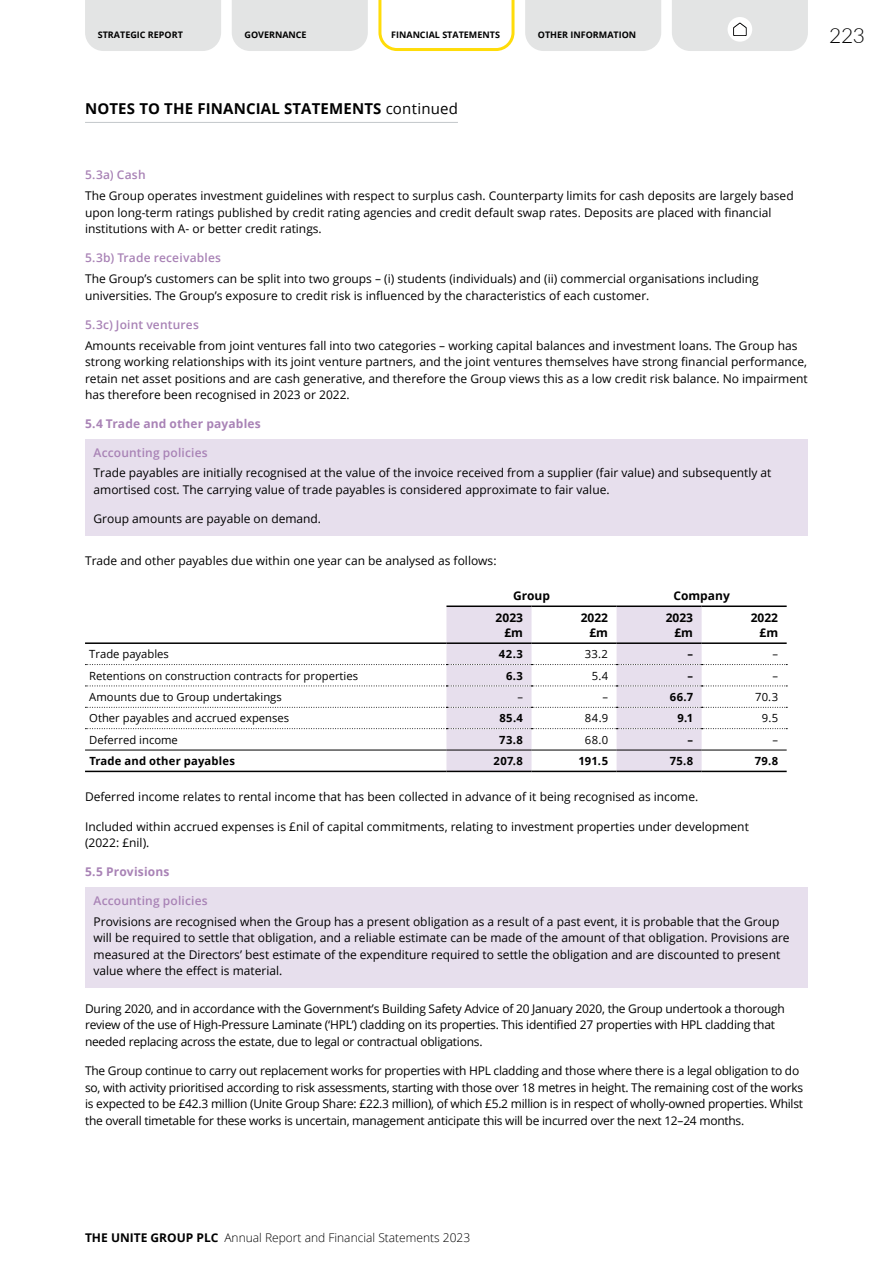
<style>
.page{position:relative;width:893px;height:1263px;background:#fff}
.page>*{position:absolute;margin:0;border:0;box-sizing:border-box;transform-origin:0 0}
.t1{font:300 21px "Lato";color:#000}
.t2{font:700 15px "Open Sans";letter-spacing:.01em;color:#000}
.t3{font:12px/16.5px "Open Sans";color:#000}
.t4{font:12px/16.5px "Open Sans";letter-spacing:-.02em;color:#000}
.t5{font:600 12px "Open Sans";letter-spacing:.015em;color:#a983b6}
.t6{font:300 12px "Open Sans";color:#000}
.t7{font:700 12px "Open Sans";letter-spacing:.015em;color:#a983b6}
.t8{font:700 12px/15px "Open Sans";color:#000;text-align:right}
.t9{font:11.25px "Open Sans";color:#000}
.t10{font:700 11.25px "Open Sans";letter-spacing:.02em;color:#000}
.t11{font:700 9px "Open Sans";color:#000}
.s1{font-weight:400}
.s2{font-weight:700}
</style>
<div class="page">
<div style="left:85px;top:439px;width:723px;height:97px;background:#e7dfed"></div>
<svg style="left:85px;top:607px;width:702px;height:164px"></svg>
<hr style="left:85px;top:642px;width:361px;height:2px;background:#000">
<hr style="left:85px;top:750px;width:361px;height:1px;background:#000">
<hr style="left:446px;top:750px;width:85px;height:1px;background:#000">
<hr style="left:531px;top:750px;width:86px;height:1px;background:#000">
<hr style="left:617px;top:750px;width:85px;height:1px;background:#000">
<hr style="left:702px;top:750px;width:85px;height:1px;background:#000">
<hr style="left:85px;top:771px;width:361px;height:1px;background:#000">
<hr style="left:446px;top:771px;width:85px;height:1px;background:#000">
<hr style="left:531px;top:771px;width:86px;height:1px;background:#000">
<hr style="left:617px;top:771px;width:85px;height:1px;background:#000">
<hr style="left:702px;top:771px;width:85px;height:1px;background:#000">
<hr style="left:446px;top:642px;width:85px;height:2px;background:#000">
<hr style="left:531px;top:642px;width:86px;height:2px;background:#000">
<hr style="left:617px;top:642px;width:85px;height:2px;background:#000">
<hr style="left:702px;top:642px;width:85px;height:2px;background:#000">
<hr style="left:446px;top:605px;width:85px;height:2px;background:#000">
<hr style="left:531px;top:605px;width:86px;height:2px;background:#000">
<hr style="left:617px;top:605px;width:85px;height:2px;background:#000">
<hr style="left:702px;top:605px;width:85px;height:2px;background:#000">
<div style="left:85px;top:887px;width:723px;height:101px;background:#e7dfed"></div>
<hr style="left:85px;top:122px;width:373px;height:1px;background:#c3c7ca">
<svg style="left:378px;top:0;width:137px;height:51px"></svg>
<div style="left:232px;top:0;width:136px;height:51px;background:#e3e4e4"></div>
<div style="left:85px;top:0;width:136px;height:51px;background:#e3e4e4"></div>
<div style="left:525px;top:0;width:136px;height:51px;background:#e3e4e4"></div>
<svg style="left:672px;top:0;width:136px;height:51px"></svg>
<p class="t11" style="left:98px;top:29px;width:87px">STRATEGIC REPORT</p>
<p class="t11" style="left:244px;top:29px;width:64px">GOVERNANCE</p>
<p class="t11" style="left:391px;top:29px;width:110px">FINANCIAL STATEMENTS</p>
<p class="t11" style="left:538px;top:29px;width:100px">OTHER INFORMATION</p>
<h1 class="t1" style="left:829px;top:20px;width:37px">223</h1>
<p class="t2" style="left:85px;top:97px;width:375px">NOTES TO THE FINANCIAL STATEMENTS <span class="s1">continued</span></p>
<p class="t5" style="left:85px;top:167px;width:62px">5.3a) Cash</p>
<p class="t3" style="left:85px;top:187px;width:710px">The Group operates investment guidelines with respect to surplus cash. Counterparty limits for cash deposits are largely based upon long-term ratings published by credit rating agencies and credit default swap rates. Deposits are placed with financial institutions with A- or better credit ratings.</p>
<p class="t5" style="left:85px;top:250px;width:138px">5.3b) Trade receivables</p>
<p class="t3" style="left:85px;top:270px;width:675px">The Group’s customers can be split into two groups – (i) students (individuals) and (ii) commercial organisations including universities. The Group’s exposure to credit risk is influenced by the characteristics of each customer.</p>
<p class="t5" style="left:85px;top:316px;width:115px">5.3c) Joint ventures</p>
<p class="t3" style="left:85px;top:337px;width:724px">Amounts receivable from joint ventures fall into two categories – working capital balances and investment loans. The Group has strong working relationships with its joint venture partners, and the joint ventures themselves have strong financial performance, retain net asset positions and are cash generative, and therefore the Group views this as a low credit risk balance. No impairment has therefore been recognised in 2023 or 2022.</p>
<p class="t7" style="left:85px;top:415px;width:177px">5.4 Trade and other payables</p>
<p class="t5" style="left:94px;top:444px;width:116px">Accounting policies</p>
<p class="t3" style="left:94px;top:464px;width:679px">Trade payables are initially recognised at the value of the invoice received from a supplier (fair value) and subsequently at amortised cost. The carrying value of trade payables is considered approximate to fair value.</p>
<p class="t3" style="left:94px;top:510px;width:229px">Group amounts are payable on demand.</p>
<p class="t3" style="left:85px;top:552px;width:413px">Trade and other payables due within one year can be analysed as follows:</p>
<p class="t8" style="left:513px;top:588px;width:39px">Group</p>
<p class="t8" style="left:673px;top:588px;width:58px">Company</p>
<p class="t8" style="left:496px;top:610px;width:29px">2023 £m</p>
<p class="t8" style="left:581px;top:610px;width:29px">2022 £m</p>
<p class="t8" style="left:666px;top:610px;width:29px">2023 £m</p>
<p class="t8" style="left:751px;top:610px;width:29px">2022 £m</p>
<p class="t9" style="left:89px;top:646px;width:81px">Trade payables</p>
<p class="t10" style="left:499px;top:646px;width:26px">42.3</p>
<p class="t9" style="left:585px;top:646px;width:25px">33.2</p>
<p class="t10" style="left:687px;top:646px;width:7px">–</p>
<p class="t9" style="left:772px;top:646px;width:7px">–</p>
<p class="t9" style="left:89px;top:668px;width:270px">Retentions on construction contracts for properties</p>
<p class="t10" style="left:506px;top:667px;width:19px">6.3</p>
<p class="t9" style="left:592px;top:668px;width:18px">5.4</p>
<p class="t10" style="left:687px;top:667px;width:7px">–</p>
<p class="t9" style="left:772px;top:668px;width:7px">–</p>
<p class="t9" style="left:89px;top:689px;width:194px">Amounts due to Group undertakings</p>
<p class="t9" style="left:517px;top:689px;width:7px">–</p>
<p class="t9" style="left:602px;top:689px;width:7px">–</p>
<p class="t10" style="left:670px;top:689px;width:25px">66.7</p>
<p class="t9" style="left:755px;top:689px;width:25px">70.3</p>
<p class="t9" style="left:89px;top:710px;width:201px">Other payables and accrued expenses</p>
<p class="t10" style="left:499px;top:710px;width:25px">85.4</p>
<p class="t9" style="left:585px;top:710px;width:25px">84.9</p>
<p class="t10" style="left:678px;top:710px;width:17px">9.1</p>
<p class="t9" style="left:762px;top:710px;width:18px">9.5</p>
<p class="t9" style="left:89px;top:732px;width:90px">Deferred income</p>
<p class="t10" style="left:499px;top:732px;width:25px">73.8</p>
<p class="t9" style="left:585px;top:732px;width:25px">68.0</p>
<p class="t10" style="left:687px;top:732px;width:7px">–</p>
<p class="t9" style="left:773px;top:732px;width:7px">–</p>
<p class="t10" style="left:89px;top:753px;width:147px">Trade and other payables</p>
<p class="t10" style="left:493px;top:753px;width:31px">207.8</p>
<p class="t10" style="left:578px;top:753px;width:31px">191.5</p>
<p class="t10" style="left:670px;top:753px;width:25px">75.8</p>
<p class="t10" style="left:755px;top:753px;width:25px">79.8</p>
<p class="t3" style="left:85px;top:788px;width:615px">Deferred income relates to rental income that has been collected in advance of it being recognised as income.</p>
<p class="t3" style="left:85px;top:818px;width:665px">Included within accrued expenses is £nil of capital commitments, relating to investment properties under development (2022: £nil).</p>
<p class="t7" style="left:85px;top:864px;width:86px">5.5 Provisions</p>
<p class="t5" style="left:94px;top:892px;width:116px">Accounting policies</p>
<p class="t3" style="left:94px;top:912px;width:698px">Provisions are recognised when the Group has a present obligation as a result of a past event, it is probable that the Group will be required to settle that obligation, and a reliable estimate can be made of the amount of that obligation. Provisions are measured at the Directors’ best estimate of the expenditure required to settle the obligation and are discounted to present value where the effect is material.</p>
<p class="t4" style="left:85px;top:1000px;width:701px">During 2020, and in accordance with the Government’s Building Safety Advice of 20 January 2020, the Group undertook a thorough review of the use of High-Pressure Laminate (‘HPL’) cladding on its properties. This identified 27 properties with HPL cladding that needed replacing across the estate, due to legal or contractual obligations.</p>
<p class="t4" style="left:85px;top:1062px;width:720px">The Group continue to carry out replacement works for properties with HPL cladding and those where there is a legal obligation to do so, with activity prioritised according to risk assessments, starting with those over 18 metres in height. The remaining cost of the works is expected to be £42.3 million (Unite Group Share: £22.3 million), of which £5.2 million is in respect of wholly-owned properties. Whilst the overall timetable for these works is uncertain, management anticipate this will be incurred over the next 12–24 months.</p>
<p class="t6" style="left:85px;top:1230px;width:387px"><span class="s2">THE UNITE GROUP PLC</span> Annual Report and Financial Statements 2023</p>
</div>
